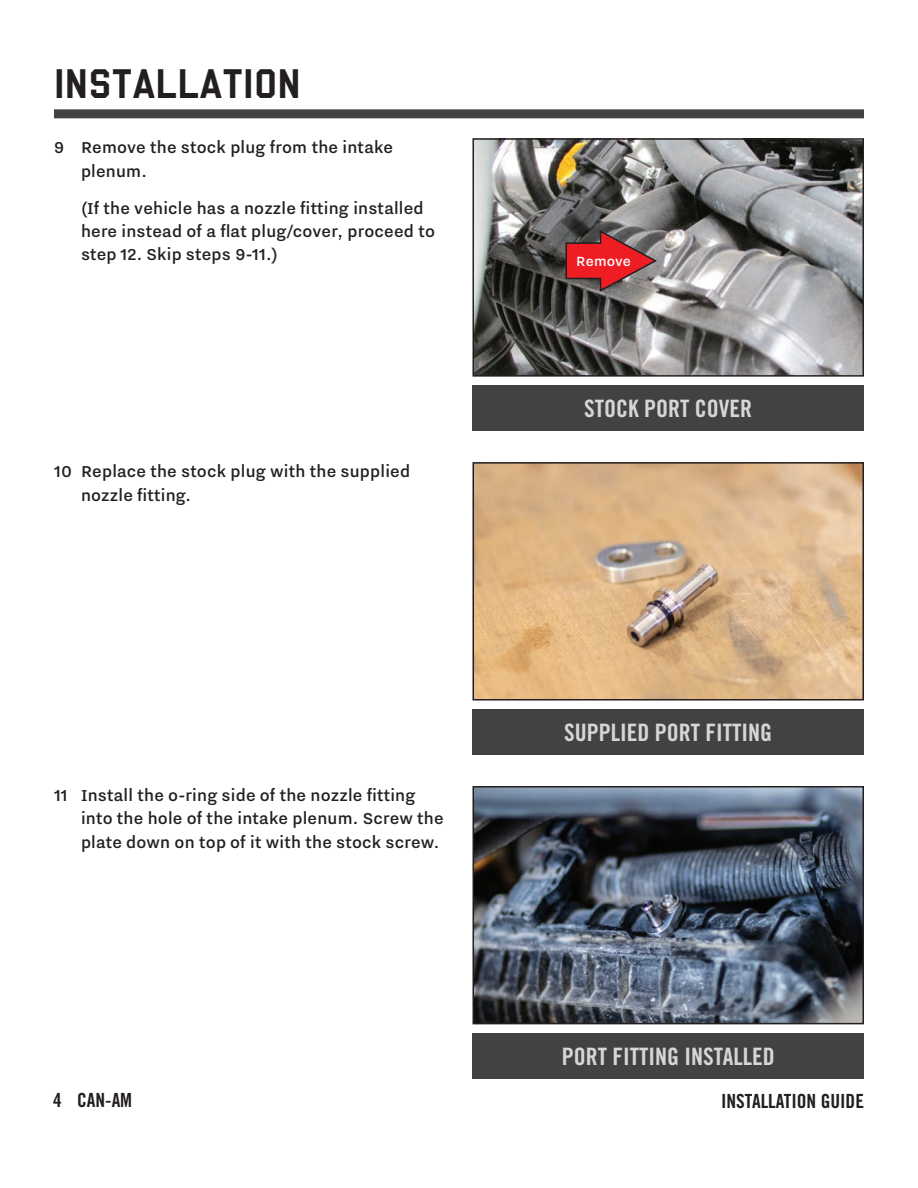
<style>
.page{position:relative;width:918px;height:1188px;background:#fff}
.page>*{position:absolute;margin:0;border:0;box-sizing:border-box;transform-origin:0 0}
.Section_Title{font:45px "Hoboken High Sans";letter-spacing:.005em;color:#231f20}
.Image_Note{font:24px "Trade Gothic LT Std Bd Cn 20";color:#d6d6d5}
.General_Text{font:500 19.5px/23.4px "Nitti Grotesk";letter-spacing:.01em;color:#231f20}
.General_Text_bold{font:500 19.5px/23.4px "Nitti Grotesk";letter-spacing:.01em;color:#231f20}
.t1{font:19.5px "Trade Gothic LT Std Bd Cn 20";color:#231f20}
.General_Text-2{font:500 16.5px "Nitti Grotesk";letter-spacing:.005em;color:#fff}
</style>
<div class="page">
<div style="left:54px;top:109px;width:810px;height:9px;background:#434242"></div>
<img style="left:475px;top:141px;width:386px;height:233px">
<div style="left:472px;top:138px;width:392px;height:239px;border:2px solid #231f20"></div>
<div style="left:472px;top:386px;width:392px;height:45px;background:#434242"></div>
<img style="left:475px;top:465px;width:386px;height:233px">
<div style="left:472px;top:462px;width:392px;height:239px;border:2px solid #231f20"></div>
<div style="left:472px;top:710px;width:392px;height:45px;background:#434242"></div>
<img style="left:475px;top:789px;width:386px;height:232px">
<div style="left:472px;top:786px;width:392px;height:238px;border:2px solid #231f20"></div>
<div style="left:472px;top:1033px;width:392px;height:46px;background:#434242"></div>
<svg style="left:565px;top:229px;width:94px;height:64px;background:#a44749"></svg>
<p class="Section_Title" style="left:54px;top:59px;width:248px">INSTALLATION</p>
<p class="General_Text" style="left:81px;top:135px;width:314px;text-indent:-27px">9 Remove the stock plug from the intake plenum.</p>
<p class="General_Text" style="left:81px;top:196px;width:356px">(If the vehicle has a nozzle fitting installed here instead of a flat plug/cover, proceed to step 12. Skip steps 9-11.)</p>
<p class="General_Text" style="left:81px;top:459px;width:331px;text-indent:-27px">10 Replace the stock plug with the supplied nozzle fitting.</p>
<p class="General_Text_bold" style="left:81px;top:783px;width:364px;text-indent:-27px">11 Install the o-ring side of the nozzle fitting into the hole of the intake plenum. Screw the plate down on top of it with the stock screw.</p>
<p class="General_Text-2" style="left:576px;top:252px;width:56px">Remove</p>
<p class="Image_Note" style="left:584px;top:394px;width:169px">STOCK PORT COVER</p>
<p class="Image_Note" style="left:564px;top:718px;width:209px">SUPPLIED PORT FITTING</p>
<p class="Image_Note" style="left:562px;top:1042px;width:214px">PORT FITTING INSTALLED</p>
<p class="t1" style="left:53px;top:1088px;width:81px">4 CAN-AM</p>
<p class="t1" style="left:721px;top:1089px;width:144px">INSTALLATION GUIDE</p>
</div>
